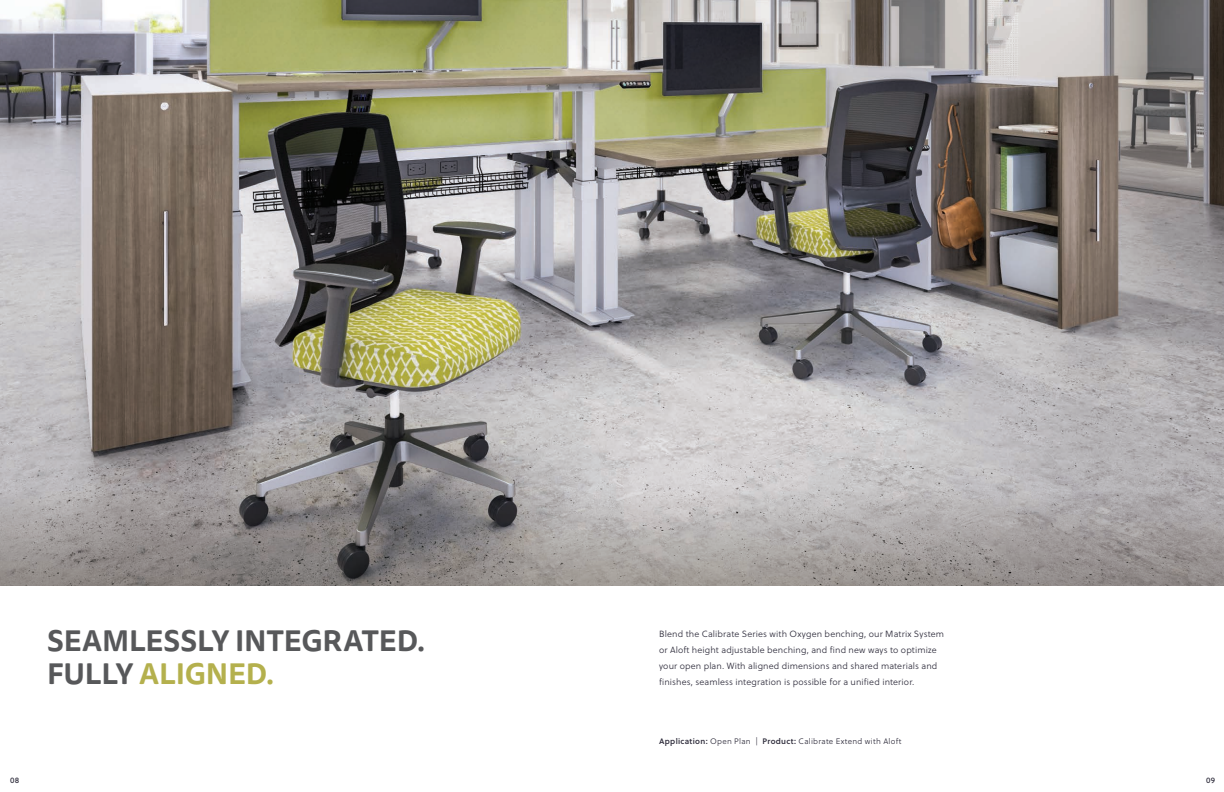
<style>
.page{position:relative;width:1224px;height:792px;background:#fff}
.page>*{position:absolute;margin:0;border:0;box-sizing:border-box;transform-origin:0 0}
.t1{font:700 29px/33px "Tisa Sans Pro";letter-spacing:-.005em;color:#57585a}
.t2{font:9px/16px "Soleil Lt";letter-spacing:.015em;color:#302e3d}
.t3{font:8px "Soleil Lt";letter-spacing:.035em;color:#302e3d}
.t4{font:8px "Soleil Bk";color:#302e3d}
.s1{color:#b4b04d}
.s2{font-family:"Soleil Sb"}
</style>
<div class="page">
<img style="left:0;top:0;width:1224px;height:586px">
<h1 class="t1" style="left:47px;top:624px;width:379px">SEAMLESSLY INTEGRATED.<br>FULLY <span class="s1">ALIGNED.</span></h1>
<p class="t2" style="left:659px;top:625px;width:287px">Blend the Calibrate Series with Oxygen benching, our Matrix System or Aloft height adjustable benching, and find new ways to optimize your open plan. With aligned dimensions and shared materials and finishes, seamless integration is possible for a unified interior.</p>
<p class="t3" style="left:659px;top:735px;width:244px"><span class="s2">Application:</span> Open Plan | <span class="s2">Product:</span> Calibrate Extend with Aloft</p>
<p class="t4" style="left:10px;top:774px;width:11px">08</p>
<p class="t4" style="left:1206px;top:774px;width:10px">09</p>
</div>
